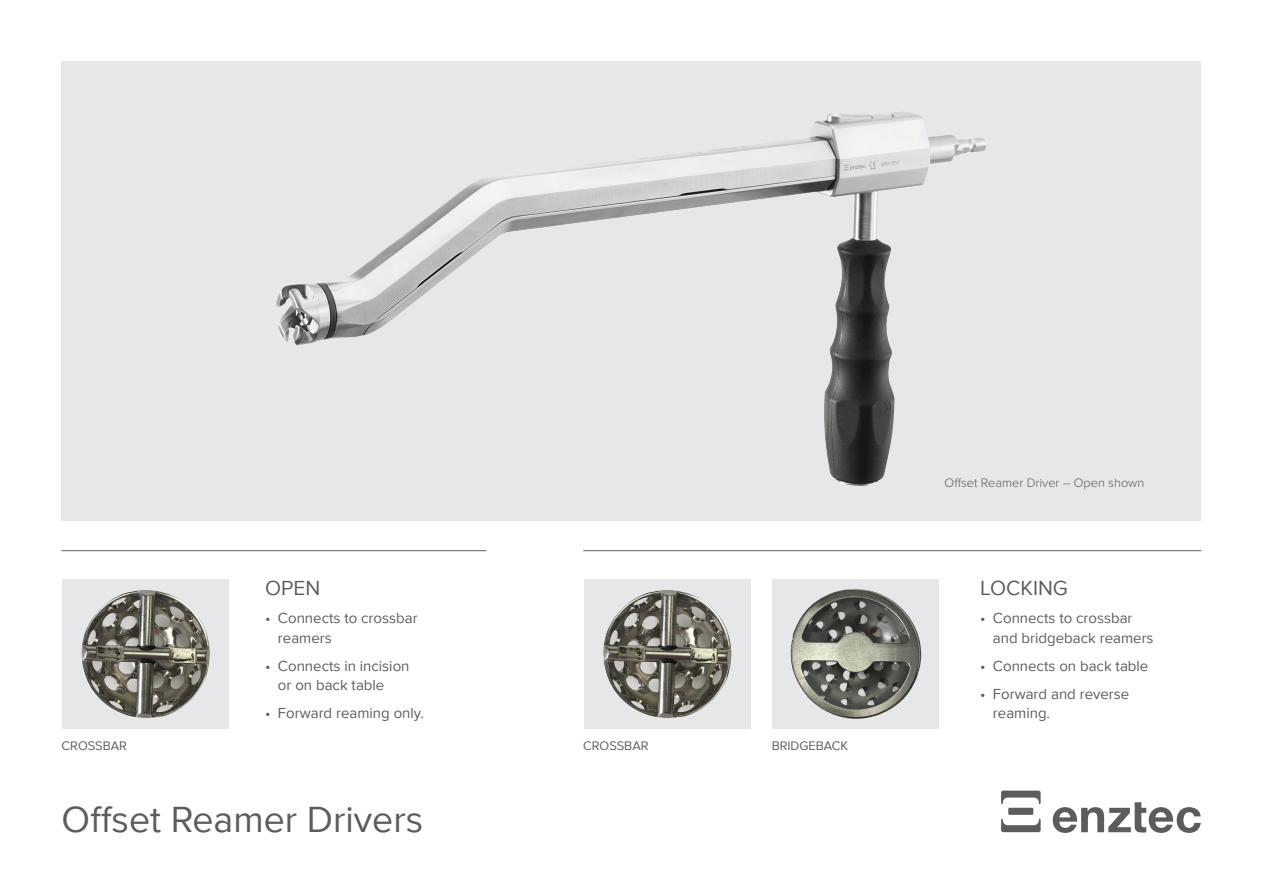
<style>
.page{position:relative;width:1263px;height:893px;background:#fff}
.page>*{position:absolute;margin:0;border:0;box-sizing:border-box;transform-origin:0 0}
.t1{font:37.5px "Proxima Nova";color:#5c5c5f}
.t2{font:21px "Proxima Nova";color:#5c5c5f}
.t3{font:15px/19.5px "Proxima Nova";color:#5c5c5f}
.t4{font:300 12.75px "Proxima Nova";color:#5c5c5f}
.t5{font:12.75px "Proxima Nova";color:#5c5c5f}
</style>
<div class="page">
<div style="left:62px;top:62px;width:1139px;height:459px;background:#e6e7e9"></div>
<svg style="left:1053px;top:802px;width:148px;height:31px"></svg>
<svg style="left:1001px;top:791px;width:40px;height:41px"></svg>
<hr style="left:62px;top:550px;width:424px;height:1px;background:#5d5e61">
<div style="left:62px;top:579px;width:167px;height:149px;background:#e6e7e9"></div>
<img style="left:81px;top:590px;width:129px;height:128px">
<hr style="left:583px;top:550px;width:618px;height:1px;background:#5d5e61">
<div style="left:772px;top:579px;width:167px;height:149px;background:#e6e7e9"></div>
<img style="left:790px;top:589px;width:131px;height:130px">
<div style="left:584px;top:579px;width:166px;height:149px;background:#e6e7e9"></div>
<img style="left:603px;top:590px;width:128px;height:128px">
<img style="left:276px;top:112px;width:627px;height:234px">
<p class="t5" style="left:62px;top:736px;width:67px">CROSSBAR</p>
<h2 class="t2" style="left:265px;top:573px;width:57px">OPEN</h2>
<p class="t3" style="left:278px;top:608px;width:141px;text-indent:-13px">• Connects to crossbar reamers</p>
<p class="t3" style="left:278px;top:655px;width:133px;text-indent:-13px">• Connects in incision or on back table</p>
<p class="t3" style="left:265px;top:703px;width:160px">• Forward reaming only.</p>
<h1 class="t1" style="left:62px;top:791px;width:363px">Offset Reamer Drivers</h1>
<p class="t5" style="left:583px;top:736px;width:67px">CROSSBAR</p>
<p class="t5" style="left:772px;top:736px;width:78px">BRIDGEBACK</p>
<p class="t4" style="left:944px;top:473px;width:201px">Offset Reamer Driver – Open shown</p>
<h2 class="t2" style="left:980px;top:573px;width:89px">LOCKING</h2>
<p class="t3" style="left:993px;top:608px;width:162px;text-indent:-13px">• Connects to crossbar and bridgeback reamers</p>
<p class="t3" style="left:980px;top:655px;width:170px">• Connects on back table</p>
<p class="t3" style="left:993px;top:683px;width:138px;text-indent:-13px">• Forward and reverse reaming.</p>
</div>
